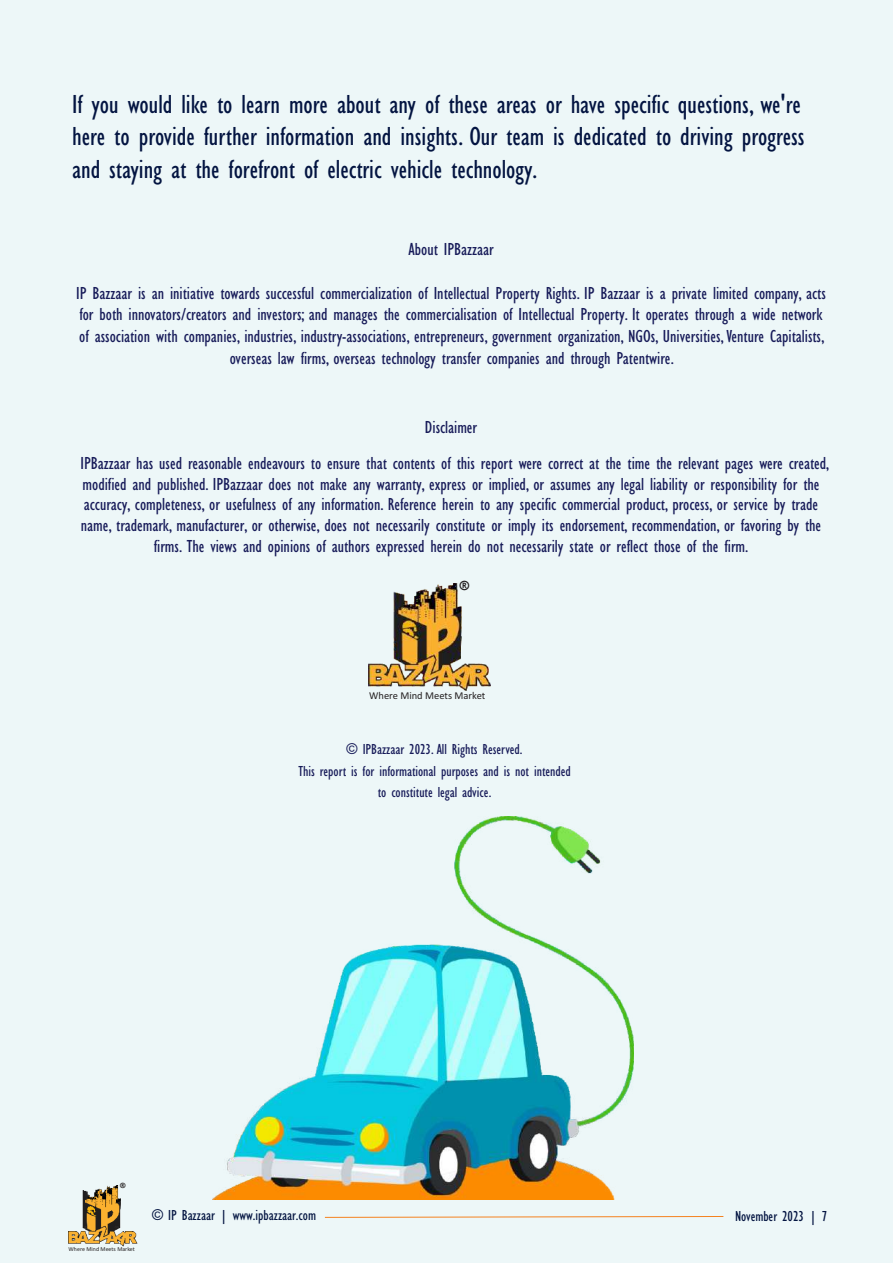
<style>
.page{position:relative;width:893px;height:1263px;background:#edf7f8}
.page>*{position:absolute;margin:0;border:0;box-sizing:border-box;transform-origin:0 0}
.t1{font:condensed 27px/32.5px "Gill Sans";color:#031441}
.t2{font:condensed 18px/21.6px "Gill Sans";color:#171b59;text-align:center}
.t3{font:condensed 15px/21.6px "Gill Sans";color:#171b59;text-align:center}
.t4{font:condensed 15px "Gill Sans";color:#031441}
.t5{font:700 13.95px "Trebuchet MS";color:#231f20}
.t6{font:10.5px "Calibri";color:#231f20}
.t7{font:700 7.95px "Trebuchet MS";color:#231f20}
.t8{font:6px "Calibri";color:#231f20}
</style>
<div class="page">
<img style="left:369px;top:584px;width:121px;height:107px">
<img style="left:213px;top:817px;width:421px;height:382px">
<img style="left:68px;top:1185px;width:70px;height:61px">
<svg style="left:324px;top:1216px;width:400px;height:2px"></svg>
<p class="t1" style="left:72px;top:90px;width:734px">If you would like to learn more about any of these areas or have specific questions, we're here to provide further information and insights. Our team is dedicated to driving progress and staying at the forefront of electric vehicle technology.</p>
<p class="t2" style="left:408px;top:240px;width:87px">About IPBazzaar</p>
<p class="t2" style="left:76px;top:284px;width:751px">IP Bazzaar is an initiative towards successful commercialization of Intellectual Property Rights. IP Bazzaar is a private limited company, acts for both innovators/creators and investors; and manages the commercialisation of Intellectual Property. It operates through a wide network of association with companies, industries, industry-associations, entrepreneurs, government organization, NGOs, Universities,Venture Capitalists, overseas law firms, overseas technology transfer companies and through Patentwire.</p>
<p class="t2" style="left:80px;top:411px;width:750px;line-height:35.7px">Disclaimer<br>IPBazzaar has used reasonable endeavours to ensure that contents of this report were correct at the time the relevant pages were created,</p>
<p class="t2" style="left:81px;top:475px;width:742px;line-height:20.7px">modified and published. IPBazzaar does not make any warranty, express or implied, or assumes any legal liability or responsibility for the accuracy, completeness, or usefulness of any information. Reference herein to any specific commercial product, process, or service by trade name, trademark, manufacturer, or otherwise, does not necessarily constitute or imply its endorsement, recommendation, or favoring by the firms. The views and opinions of authors expressed herein do not necessarily state or reflect those of the firm.</p>
<p class="t5" style="left:459px;top:579px;width:11px">®</p>
<p class="t6" style="left:369px;top:691px;width:118px">Where Mind Meets Market</p>
<p class="t3" style="left:298px;top:740px;width:274px">© IPBazzaar 2023. All Rights Reserved.<br>This report is for informational purposes and is not intended to constitute legal advice.</p>
<p class="t7" style="left:120px;top:1182px;width:7px">®</p>
<p class="t8" style="left:69px;top:1246px;width:68px">Where Mind Meets Market</p>
<p class="t4" style="left:152px;top:1209px;width:165px">© IP Bazzaar | www.ipbazzaar.com</p>
<p class="t4" style="left:735px;top:1210px;width:94px">November 2023 | 7</p>
</div>
